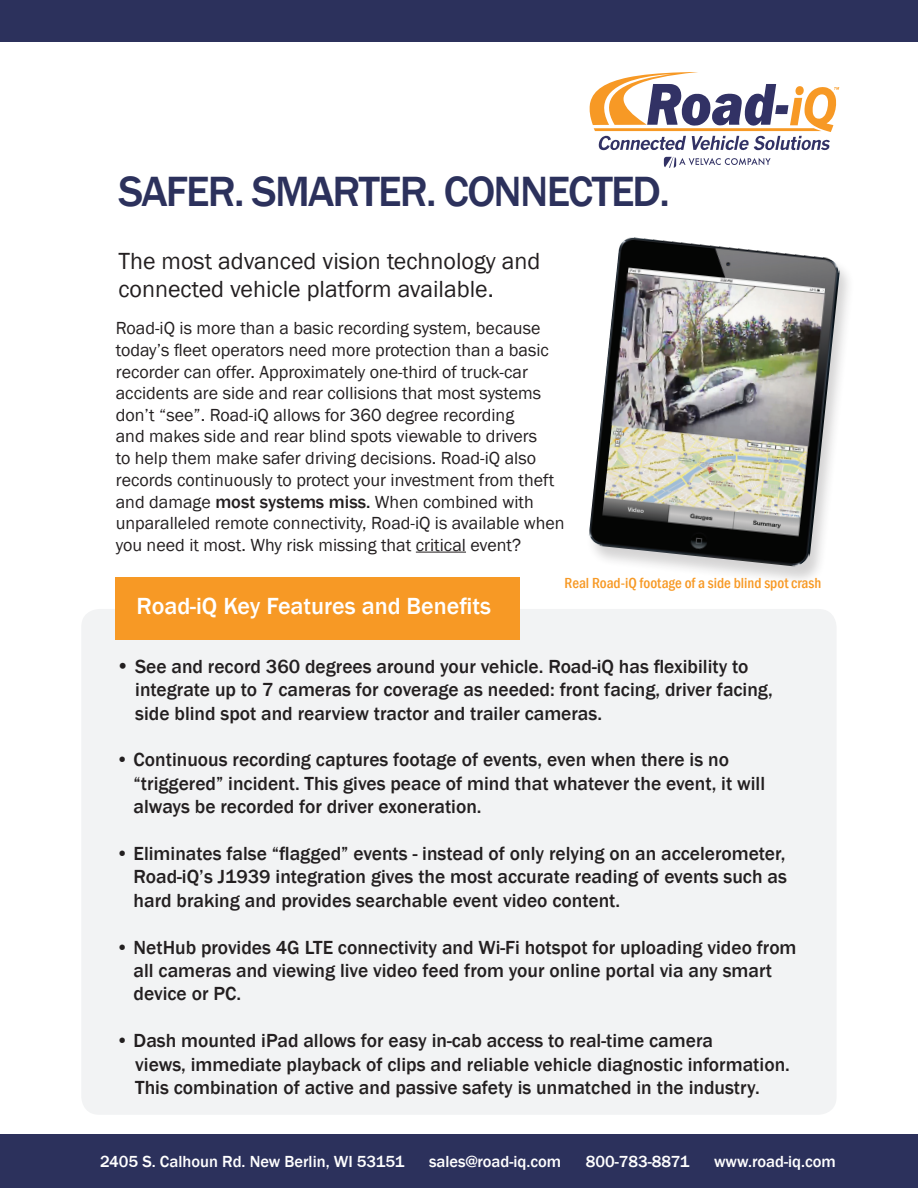
<style>
.page{position:relative;width:918px;height:1188px;background:#fff}
.page>*{position:absolute;margin:0;border:0;box-sizing:border-box;transform-origin:0 0}
.t1{font:500 43.5px "Franklin Gothic";letter-spacing:-.04em;color:#2c315c}
.t2{font:24px/28.8px "Franklin Gothic";color:#231f20}
.t3{font:500 24px "Franklin Gothic";color:#fff}
.t4{font:500 19.5px/23.4px "Franklin Gothic";color:#231f20}
.t5{font:18px/21.6px "Franklin Gothic";color:#231f20}
.t6{font:500 16.5px "Franklin Gothic";color:#fff}
.t7{font:500 condensed 15px "Franklin Gothic";color:#f79925}
.s1{font-weight:500;font-size:18.3px}
.s2{font-weight:500}
.s3{font-size:21px}
</style>
<div class="page">
<div style="left:81px;top:609px;width:756px;height:506px;background:#f2f3f4;border-radius:18px"></div>
<div style="left:0;top:1134px;width:918px;height:54px;background:#2c315c"></div>
<div style="left:0;top:0;width:918px;height:42px;background:#2c315c"></div>
<div style="left:585px;top:239px;width:270px;height:347px;background:#231f20;opacity:.2"></div>
<img style="left:588px;top:237px;width:253px;height:331px">
<svg style="left:590px;top:72px;width:249px;height:96px"></svg>
<hr style="left:416px;top:552px;width:50px;height:1px;background:#231f20">
<div style="left:116px;top:578px;width:404px;height:62px;background:#f79925"></div>
<h1 class="t1" style="left:118px;top:165px;width:553px">SAFER. SMARTER. CONNECTED.</h1>
<p class="t2" style="left:118px;top:247px;width:424px">The most advanced vision technology and connected vehicle platform available.</p>
<p class="t5" style="left:116px;top:318px;width:450px">Road-iQ is more than a basic recording system, because today’s fleet operators need more protection than a basic recorder can offer. Approximately one-third of truck-car accidents are side and rear collisions that most systems don’t “see”. Road-iQ allows for 360 degree recording<br>and makes side and rear blind spots viewable to drivers<br>to help them make safer driving decisions. Road-iQ also records continuously to protect your investment from theft and damage <span class="s1">most systems miss</span><span class="s2">.</span> When combined with unparalleled remote connectivity, Road-iQ is available when you need it most. Why risk missing that critical event?</p>
<p class="t3" style="left:137px;top:591px;width:356px">Road-iQ Key Features and Benefits</p>
<p class="t7" style="left:565px;top:573px;width:258px">Real Road-iQ footage of a side blind spot crash</p>
<p class="t4" style="left:135px;top:655px;width:639px;text-indent:-20px"><span class="s3">•</span> See and record 360 degrees around your vehicle. Road-iQ has flexibility to integrate up to 7 cameras for coverage as needed: front facing, driver facing, side blind spot and rearview tractor and trailer cameras.</p>
<p class="t4" style="left:134px;top:748px;width:633px;text-indent:-18px">• Continuous recording captures footage of events, even when there is no “triggered” incident. This gives peace of mind that whatever the event, it will always be recorded for driver exoneration.</p>
<p class="t4" style="left:134px;top:842px;width:655px;text-align:justify;text-indent:-18px">• Eliminates false “flagged” events - instead of only relying on an accelerometer, Road-iQ’s J1939 integration gives the most accurate reading of events such as hard braking and provides searchable event video content.</p>
<p class="t4" style="left:134px;top:936px;width:664px;text-indent:-18px">• NetHub provides 4G LTE connectivity and Wi-Fi hotspot for uploading video from all cameras and viewing live video feed from your online portal via any smart device or PC.</p>
<p class="t4" style="left:135px;top:1029px;width:656px;text-indent:-20px">• Dash mounted iPad allows for easy in-cab access to real-time camera<br>views, immediate playback of clips and reliable vehicle diagnostic information.<br>This combination of active and passive safety is unmatched in the industry.</p>
<p class="t6" style="left:100px;top:1151px;width:306px">2405 S. Calhoun Rd. New Berlin, WI 53151</p>
<p class="t6" style="left:429px;top:1151px;width:134px">sales@road-iq.com</p>
<p class="t6" style="left:586px;top:1151px;width:105px">800-783-8871</p>
<p class="t6" style="left:714px;top:1151px;width:123px">www.road-iq.com</p>
</div>
